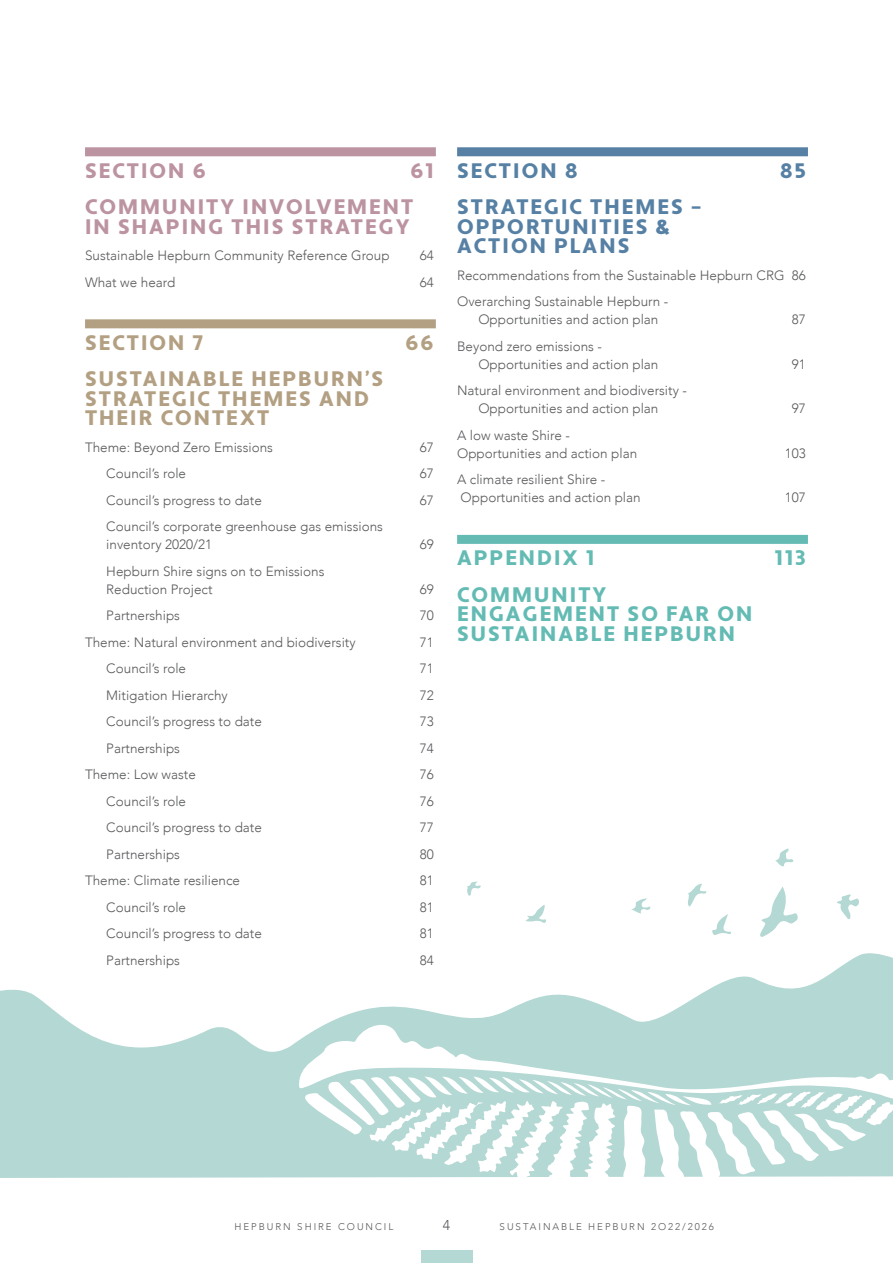
<style>
.page{position:relative;width:893px;height:1263px;background:#fff}
.page>*{position:absolute;margin:0;border:0;box-sizing:border-box;transform-origin:0 0}
.t1{font:900 21px/19.5px "Apertura";letter-spacing:.1em;color:#b3a083}
.t2{font:900 21px/19.5px "Apertura";letter-spacing:.1em;color:#63bbb3}
.t3{font:900 21px/36.5px "Apertura";letter-spacing:.1em;color:#bc93a0}
.t4{font:900 21px/19.5px "Apertura";letter-spacing:.1em;color:#5680a4}
.t5{font:300 14.25px "Avenir";color:#58595b}
.t6{font:300 13.5px/18px "Avenir";color:#58595b}
.t7{font:300 9.75px "Avenir";letter-spacing:.2em;color:#58595b}
</style>
<div class="page">
<svg style="left:840px;top:953px;width:53px;height:14px"></svg>
<svg style="left:0;top:967px;width:893px;height:211px;fill:#b4d8d3"></svg>
<svg style="left:297px;top:1019px;width:596px;height:56px;fill:#b4d8d3"></svg>
<svg style="left:283px;top:1075px;width:610px;height:103px"></svg>
<svg style="left:760px;top:887px;width:38px;height:50px"></svg>
<svg style="left:837px;top:894px;width:22px;height:25px"></svg>
<svg style="left:526px;top:905px;width:20px;height:18px"></svg>
<svg style="left:631px;top:898px;width:20px;height:15px"></svg>
<svg style="left:775px;top:848px;width:18px;height:18px"></svg>
<svg style="left:712px;top:914px;width:19px;height:21px"></svg>
<svg style="left:467px;top:881px;width:14px;height:15px"></svg>
<svg style="left:688px;top:884px;width:18px;height:23px"></svg>
<div style="left:421px;top:1250px;width:51px;height:13px;background:#b4d8d3"></div>
<div style="left:85px;top:147px;width:351px;height:9px;background:#bc93a0"></div>
<div style="left:85px;top:319px;width:351px;height:9px;background:#b3a083"></div>
<div style="left:457px;top:147px;width:351px;height:9px;background:#5680a4"></div>
<div style="left:457px;top:535px;width:351px;height:9px;background:#63bbb3"></div>
<h1 class="t3" style="left:85px;top:153px;width:350px;text-indent:325px">61<br>COMMUNITY INVOLVEMENT</h1>
<h1 class="t3" style="left:85px;top:209px;width:326px">IN SHAPING THIS STRATEGY</h1>
<p class="t6" style="left:85px;top:246px;width:306px">Sustainable Hepburn Community Reference Group</p>
<p class="t6" style="left:420px;top:246px;width:16px">64</p>
<p class="t6" style="left:85px;top:273px;width:92px">What we heard</p>
<p class="t6" style="left:420px;top:273px;width:16px">64</p>
<h1 class="t3" style="left:85px;top:153px;width:122px">SECTION 6</h1>
<h1 class="t1" style="left:85px;top:333px;width:119px">SECTION 7</h1>
<h1 class="t1" style="left:405px;top:333px;width:30px">66</h1>
<h1 class="t1" style="left:85px;top:370px;width:300px">SUSTAINABLE HEPBURN’S<br>STRATEGIC THEMES AND<br>THEIR CONTEXT</h1>
<p class="t6" style="left:85px;top:438px;width:189px">Theme: Beyond Zero Emissions</p>
<p class="t6" style="left:420px;top:438px;width:16px">67</p>
<p class="t6" style="left:106px;top:464px;width:81px">Council’s role</p>
<p class="t6" style="left:420px;top:464px;width:16px">67</p>
<p class="t6" style="left:106px;top:491px;width:157px">Council’s progress to date</p>
<p class="t6" style="left:420px;top:491px;width:16px">67</p>
<p class="t6" style="left:106px;top:517px;width:278px">Council’s corporate greenhouse gas emissions inventory 2020/21</p>
<p class="t6" style="left:420px;top:535px;width:16px">69</p>
<p class="t6" style="left:106px;top:562px;width:220px">Hepburn Shire signs on to Emissions<br>Reduction Project</p>
<p class="t6" style="left:420px;top:580px;width:16px">69</p>
<p class="t6" style="left:106px;top:606px;width:75px">Partnerships</p>
<p class="t6" style="left:420px;top:606px;width:16px">70</p>
<p class="t6" style="left:85px;top:633px;width:272px">Theme: Natural environment and biodiversity</p>
<p class="t6" style="left:420px;top:633px;width:16px">71</p>
<p class="t6" style="left:106px;top:659px;width:81px">Council’s role</p>
<p class="t6" style="left:420px;top:659px;width:16px">71</p>
<p class="t6" style="left:106px;top:686px;width:123px">Mitigation Hierarchy</p>
<p class="t6" style="left:420px;top:686px;width:16px">72</p>
<p class="t6" style="left:106px;top:712px;width:157px">Council’s progress to date</p>
<p class="t6" style="left:420px;top:712px;width:16px">73</p>
<p class="t6" style="left:106px;top:739px;width:75px">Partnerships</p>
<p class="t6" style="left:420px;top:739px;width:16px">74</p>
<p class="t6" style="left:85px;top:765px;width:112px">Theme: Low waste</p>
<p class="t6" style="left:420px;top:765px;width:16px">76</p>
<p class="t6" style="left:106px;top:792px;width:81px">Council’s role</p>
<p class="t6" style="left:420px;top:792px;width:16px">76</p>
<p class="t6" style="left:106px;top:818px;width:157px">Council’s progress to date</p>
<p class="t6" style="left:420px;top:818px;width:16px">77</p>
<p class="t6" style="left:106px;top:845px;width:75px">Partnerships</p>
<p class="t6" style="left:420px;top:845px;width:16px">80</p>
<p class="t6" style="left:85px;top:871px;width:157px">Theme: Climate resilience</p>
<p class="t6" style="left:420px;top:871px;width:16px">81</p>
<p class="t6" style="left:106px;top:898px;width:81px">Council’s role</p>
<p class="t6" style="left:420px;top:898px;width:16px">81</p>
<p class="t6" style="left:106px;top:924px;width:157px">Council’s progress to date</p>
<p class="t6" style="left:420px;top:924px;width:16px">81</p>
<p class="t6" style="left:106px;top:951px;width:75px">Partnerships</p>
<p class="t6" style="left:420px;top:951px;width:16px">84</p>
<h1 class="t4" style="left:457px;top:161px;width:122px">SECTION 8</h1>
<h1 class="t4" style="left:780px;top:161px;width:27px">85</h1>
<h1 class="t4" style="left:457px;top:198px;width:246px">STRATEGIC THEMES –<br>OPPORTUNITIES &amp;<br>ACTION PLANS</h1>
<p class="t6" style="left:457px;top:262px;width:350px;line-height:26.5px">Recommendations from the Sustainable Hepburn CRG 86<br>Overarching Sustainable Hepburn -</p>
<p class="t6" style="left:478px;top:310px;width:182px">Opportunities and action plan</p>
<p class="t6" style="left:792px;top:310px;width:16px">87</p>
<p class="t6" style="left:478px;top:337px;width:182px;text-indent:-21px">Beyond zero emissions -<br>Opportunities and action plan</p>
<p class="t6" style="left:792px;top:355px;width:16px">91</p>
<p class="t6" style="left:457px;top:381px;width:231px;text-align:center">Natural environment and biodiversity -<br>Opportunities and action plan</p>
<p class="t6" style="left:457px;top:426px;width:182px">A low waste Shire -<br>Opportunities and action plan</p>
<p class="t6" style="left:457px;top:470px;width:185px">A climate resilient Shire -<br>Opportunities and action plan</p>
<p class="t6" style="left:792px;top:399px;width:16px">97</p>
<p class="t6" style="left:785px;top:444px;width:23px">103</p>
<p class="t6" style="left:785px;top:488px;width:23px">107</p>
<h1 class="t2" style="left:457px;top:549px;width:139px">APPENDIX 1</h1>
<h1 class="t2" style="left:775px;top:549px;width:33px">113</h1>
<h1 class="t2" style="left:457px;top:585px;width:297px">COMMUNITY<br>ENGAGEMENT SO FAR ON<br>SUSTAINABLE HEPBURN</h1>
<p class="t7" style="left:235px;top:1221px;width:160px">HEPBURN SHIRE COUNCIL</p>
<p class="t5" style="left:443px;top:1217px;width:9px">4</p>
<p class="t7" style="left:500px;top:1221px;width:216px">SUSTAINABLE HEPBURN 2O22/2026</p>
</div>
